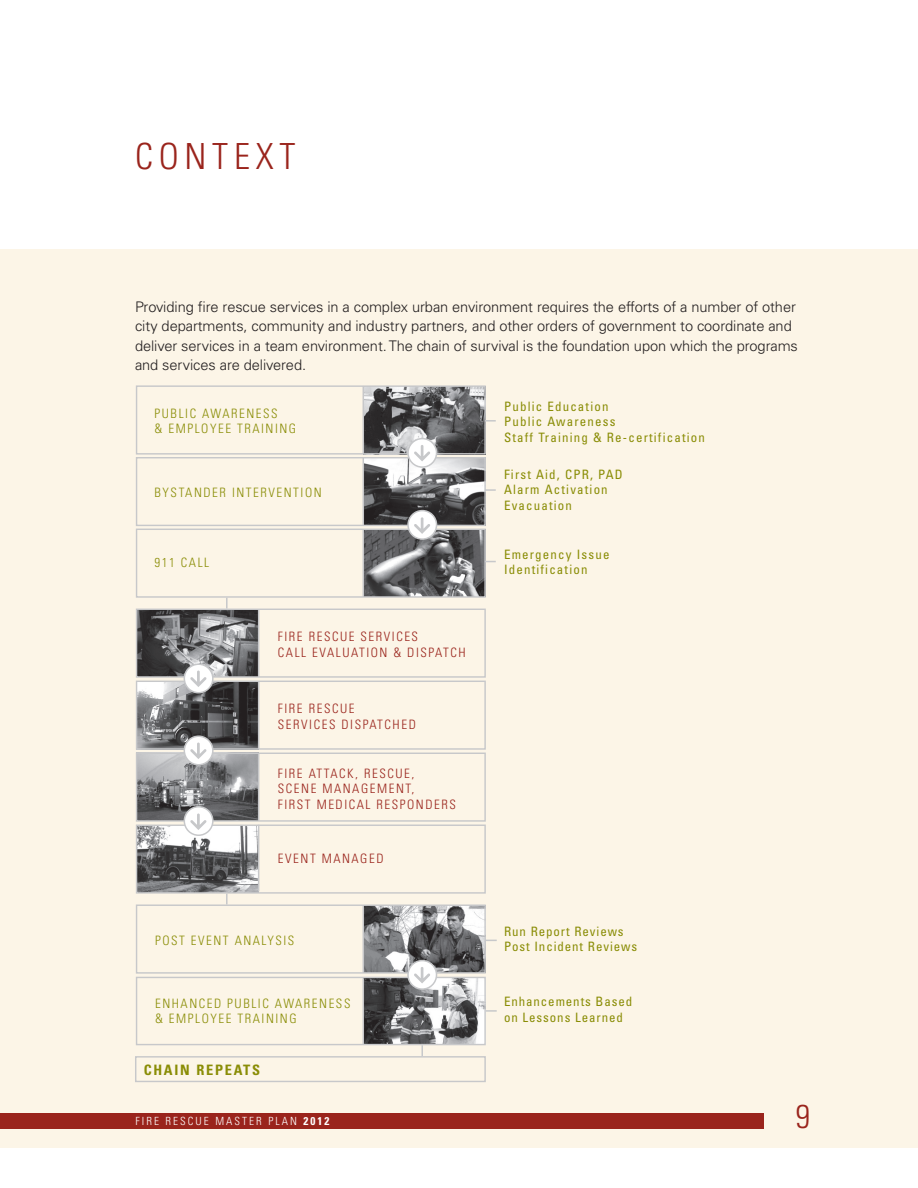
<style>
.page{position:relative;width:918px;height:1188px;background:#fff}
.page>*{position:absolute;margin:0;border:0;box-sizing:border-box;transform-origin:0 0}
.t1{font:300 condensed 36px "Univers";letter-spacing:.16em;color:#9a241c}
.t2{font:300 condensed 33px "Univers";color:#9a241c}
.t3{font:300 14.7px/19.5px "Univers";letter-spacing:-.005em;color:#231f20}
.t4{font:700 condensed 14.4px "Univers";letter-spacing:.12em;color:#8a8d06}
.t5{font:300 condensed 12.9px/15.6px "Univers";letter-spacing:.12em;color:#9a241c}
.t6{font:condensed 12.9px/15.6px "Univers";letter-spacing:.09em;color:#8a8d06}
.t7{font:300 condensed 12.9px/15.6px "Univers";letter-spacing:.12em;color:#8a8d06}
.t8{font:condensed 12.9px/15.6px "Univers";letter-spacing:.07em;color:#8a8d06}
.t9{font:300 condensed 11.25px "Univers";letter-spacing:.18em;color:#fff}
.s1{font-weight:700}
</style>
<div class="page">
<div style="left:0;top:249px;width:918px;height:899px;background:#fcf5e7"></div>
<div style="left:0;top:1113px;width:764px;height:15px;background:#9a241c"></div>
<div style="left:135px;top:1056px;width:351px;height:26px;border:1px solid #c7c8ca"></div>
<img style="left:364px;top:979px;width:120px;height:64px">
<img style="left:364px;top:907px;width:120px;height:65px">
<div style="left:136px;top:905px;width:350px;height:69px;border:1px solid #c7c8ca"></div>
<hr style="left:363px;top:905px;width:1px;height:68px;background:#c7c8ca">
<div style="left:136px;top:977px;width:350px;height:68px;border:1px solid #c7c8ca"></div>
<hr style="left:363px;top:978px;width:1px;height:67px;background:#c7c8ca">
<svg style="left:486px;top:1010px;width:11px;height:2px"></svg>
<div style="left:408px;top:961px;width:29px;height:28px;background:#fff;border-radius:50%"></div>
<div style="left:407px;top:960px;width:30px;height:30px;border:2px solid #c7c8ca;border-radius:50%"></div>
<svg style="left:414px;top:967px;width:16px;height:16px"></svg>
<img style="left:364px;top:387px;width:120px;height:66px">
<div style="left:136px;top:385px;width:350px;height:70px;border:1px solid #c7c8ca"></div>
<img style="left:364px;top:459px;width:120px;height:65px">
<img style="left:364px;top:531px;width:120px;height:65px">
<hr style="left:363px;top:386px;width:1px;height:68px;background:#c7c8ca">
<div style="left:136px;top:457px;width:350px;height:69px;border:1px solid #c7c8ca"></div>
<hr style="left:363px;top:458px;width:1px;height:67px;background:#c7c8ca">
<div style="left:136px;top:529px;width:350px;height:69px;border:1px solid #c7c8ca"></div>
<hr style="left:363px;top:529px;width:1px;height:68px;background:#c7c8ca">
<svg style="left:485px;top:420px;width:11px;height:2px"></svg>
<svg style="left:485px;top:489px;width:11px;height:2px"></svg>
<div style="left:408px;top:439px;width:29px;height:28px;background:#fff;border-radius:50%"></div>
<div style="left:407px;top:438px;width:30px;height:30px;border:2px solid #c7c8ca;border-radius:50%"></div>
<svg style="left:414px;top:445px;width:16px;height:16px"></svg>
<div style="left:408px;top:511px;width:29px;height:28px;background:#fff;border-radius:50%"></div>
<div style="left:407px;top:510px;width:30px;height:30px;border:2px solid #c7c8ca;border-radius:50%"></div>
<svg style="left:414px;top:517px;width:16px;height:17px"></svg>
<svg style="left:226px;top:598px;width:2px;height:11px"></svg>
<svg style="left:226px;top:894px;width:2px;height:11px"></svg>
<svg style="left:421px;top:1045px;width:2px;height:11px"></svg>
<img style="left:138px;top:683px;width:120px;height:65px">
<img style="left:138px;top:755px;width:120px;height:65px">
<img style="left:138px;top:827px;width:121px;height:65px">
<img style="left:138px;top:611px;width:120px;height:65px">
<div style="left:136px;top:609px;width:350px;height:69px;border:1px solid #c7c8ca"></div>
<div style="left:136px;top:681px;width:350px;height:69px;border:1px solid #c7c8ca"></div>
<div style="left:136px;top:753px;width:350px;height:69px;border:1px solid #c7c8ca"></div>
<div style="left:136px;top:825px;width:350px;height:69px;border:1px solid #c7c8ca"></div>
<div style="left:184px;top:736px;width:29px;height:29px;background:#fff;border-radius:50%"></div>
<div style="left:184px;top:735px;width:30px;height:30px;border:2px solid #c7c8ca;border-radius:50%"></div>
<svg style="left:190px;top:743px;width:16px;height:16px"></svg>
<div style="left:184px;top:807px;width:29px;height:28px;background:#fff;border-radius:50%"></div>
<div style="left:184px;top:806px;width:30px;height:30px;border:2px solid #c7c8ca;border-radius:50%"></div>
<svg style="left:190px;top:813px;width:16px;height:17px"></svg>
<div style="left:184px;top:664px;width:29px;height:29px;background:#fff;border-radius:50%"></div>
<div style="left:184px;top:663px;width:30px;height:30px;border:2px solid #c7c8ca;border-radius:50%"></div>
<svg style="left:190px;top:671px;width:16px;height:16px"></svg>
<hr style="left:258px;top:681px;width:1px;height:68px;background:#c7c8ca">
<hr style="left:258px;top:609px;width:1px;height:68px;background:#c7c8ca">
<hr style="left:258px;top:753px;width:1px;height:68px;background:#c7c8ca">
<hr style="left:258px;top:825px;width:1px;height:66px;background:#c7c8ca">
<h1 class="t1" style="left:135px;top:135px;width:162px">CONTEXT</h1>
<p class="t3" style="left:135px;top:297px;width:664px">Providing fire rescue services in a complex urban environment requires the efforts of a number of other city departments, community and industry partners, and other orders of government to coordinate and deliver services in a team environment. The chain of survival is the foundation upon which the programs and services are delivered.</p>
<p class="t7" style="left:155px;top:406px;width:143px">PUBLIC AWARENESS<br>&amp; EMPLOYEE TRAINING</p>
<p class="t7" style="left:155px;top:484px;width:169px">BYSTANDER I NTERVENTION</p>
<p class="t7" style="left:155px;top:555px;width:56px">911 CALL</p>
<p class="t5" style="left:278px;top:629px;width:189px">FIRE RESCUE SERVICES<br>CALL EVALUATION &amp; DISPATCH</p>
<p class="t5" style="left:278px;top:701px;width:139px">FIRE RESCUE<br>SERVICES DISPATCHED</p>
<p class="t5" style="left:278px;top:765px;width:180px">FIRE ATTACK, RESCUE,<br>SCENE MANAGEMENT,<br>FIRST MEDICAL RESPONDERS</p>
<p class="t5" style="left:278px;top:851px;width:107px">EVENT MANAGED</p>
<p class="t6" style="left:504px;top:398px;width:202px">Public Education<br>Public Awareness<br>Staff Training &amp; Re-certification</p>
<p class="t6" style="left:504px;top:466px;width:120px">First Aid, CPR, PAD<br>Alarm Activation<br>Evacuation</p>
<p class="t6" style="left:504px;top:546px;width:107px">Emergency Issue<br>Identification</p>
<p class="t7" style="left:155px;top:932px;width:141px">POST EVENT ANALYSIS</p>
<p class="t8" style="left:504px;top:923px;width:135px">Run Report Reviews<br>Post Incident Reviews</p>
<p class="t7" style="left:155px;top:996px;width:197px">ENHANCED PUBLIC AWARENESS &amp; EMPLOYEE TRAINING</p>
<p class="t4" style="left:144px;top:1061px;width:118px">CHAIN REPEATS</p>
<p class="t8" style="left:504px;top:993px;width:130px">Enhancements Based on Lessons Learned</p>
<p class="t9" style="left:136px;top:1114px;width:196px">FIRE RESCUE MASTER PLAN <span class="s1">2012</span></p>
<h2 class="t2" style="left:795px;top:1097px;width:16px">9</h2>
</div>
